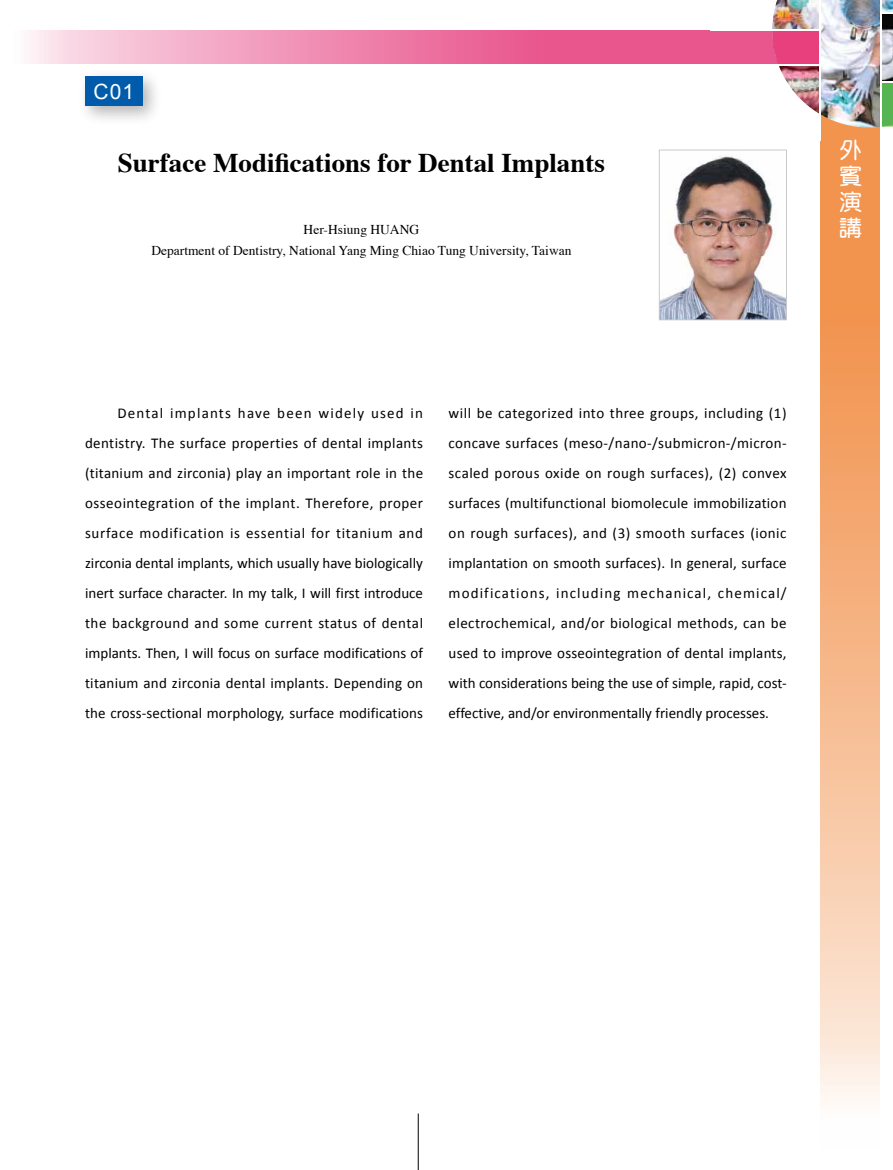
<style>
.page{position:relative;width:893px;height:1170px;background:#fff}
.page>*{position:absolute;margin:0;border:0;box-sizing:border-box;transform-origin:0 0}
.t1{font:700 27px "Times";color:#000}
.t2{font:22.5px/25.8px "DF Yuan Std W7";color:#fff;text-align:justify}
.t3{font:21px "Arial";color:#fff}
.t4{font:15px/30px "Calibri";color:#000;text-align:justify}
.t5{font:13.5px/21px "Times";color:#000;text-align:center}
</style>
<div class="page">
<hr style="left:418px;top:1113px;width:1px;height:56px;background:#000">
<svg style="left:29px;top:31px;width:743px;height:33px;background:#ee84ac"></svg>
<svg style="left:821px;top:127px;width:59px;height:974px;background:#f5b587"></svg>
<img style="left:882px;top:0;width:11px;height:12px">
<div style="left:881px;top:83px;width:12px;height:44px;background:#56b552"></div>
<img style="left:821px;top:0;width:59px;height:127px">
<img style="left:882px;top:14px;width:11px;height:67px">
<div style="left:772px;top:31px;width:47px;height:33px;background:#e8407d"></div>
<img style="left:772px;top:0;width:47px;height:29px">
<img style="left:779px;top:66px;width:40px;height:48px">
<img style="left:661px;top:156px;width:124px;height:162px">
<div style="left:659px;top:150px;width:128px;height:170px;border:1px solid #c9caca"></div>
<div style="left:77px;top:68px;width:86px;height:58px;background:#000;opacity:.3"></div>
<div style="left:85px;top:76px;width:58px;height:30px;background:#005cab"></div>
<h3 class="t3" style="left:94px;top:77px;width:42px">C01</h3>
<h1 class="t1" style="left:118px;top:137px;width:489px">Surface Modifications for Dental Implants</h1>
<p class="t5" style="left:151px;top:217px;width:422px">Her-Hsiung HUANG<br>Department of Dentistry, National Yang Ming Chiao Tung University, Taiwan</p>
<h2 class="t2" style="left:840px;top:137px;width:23px">外賓演講</h2>
<p class="t4" style="left:85px;top:398px;width:340px;text-indent:32px">Dental implants have been widely used in dentistry. The surface properties of dental implants (titanium and zirconia) play an important role in the osseointegration of the implant. Therefore, proper surface modification is essential for titanium and zirconia dental implants, which usually have biologically inert surface character. In my talk, I will first introduce the background and some current status of dental implants. Then, I will focus on surface modifications of titanium and zirconia dental implants. Depending on the cross-sectional morphology, surface modifications</p>
<p class="t4" style="left:449px;top:398px;width:340px">will be categorized into three groups, including (1) concave surfaces (meso-/nano-/submicron-/micron&shy;scaled porous oxide on rough surfaces), (2) convex surfaces (multifunctional biomolecule immobilization on rough surfaces), and (3) smooth surfaces (ionic implantation on smooth surfaces). In general, surface modifications, including mechanical, chemical/ electrochemical, and/or biological methods, can be used to improve osseointegration of dental implants, with considerations being the use of simple, rapid, cost&shy;effective, and/or environmentally friendly processes.</p>
</div>
